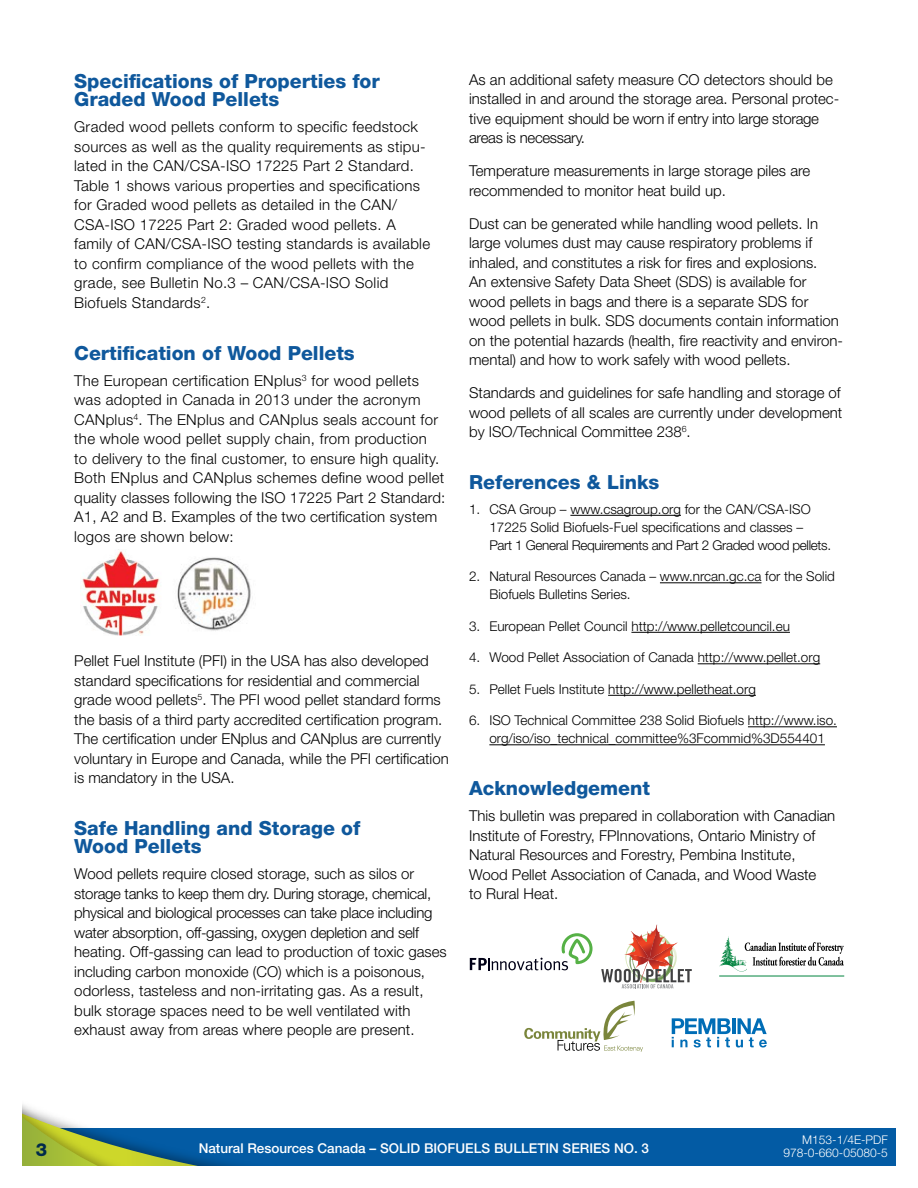
<style>
.page{position:relative;width:918px;height:1188px;background:#fff}
.page>*{position:absolute;margin:0;border:0;box-sizing:border-box;transform-origin:0 0}
.t1{font:800 19.5px/18px "Helvetica Neue LT Std";color:#0f589c}
.t2{font:800 18px "Helvetica Neue LT Std";color:#002a4b}
.body{font:300 15px/19.5px "Helvetica Neue LT Std";color:#000}
.body-2{font:300 15px/19.5px "Helvetica Neue LT Std";letter-spacing:.02em;color:#000}
.t3{font:300 13.5px/18px "Helvetica Neue LT Std";color:#000}
.t4{font:500 13.5px "Helvetica Neue LT Std";color:#fff}
.t5{font:300 12px/13.5px "Helvetica Neue LT Std";color:#fff;text-align:right}
</style>
<div class="page">
<div style="left:14px;top:1129px;width:904px;height:59px;background:#035ba4"></div>
<div style="left:896px;top:1084px;width:22px;height:104px;background:#fff"></div>
<svg style="left:22px;top:1104px;width:343px;height:62px"></svg>
<div style="left:0;top:1084px;width:22px;height:104px;background:#fff"></div>
<div style="left:0;top:1166px;width:918px;height:22px;background:#fff"></div>
<img style="left:80px;top:551px;width:80px;height:84px">
<img style="left:175px;top:557px;width:76px;height:74px">
<hr style="left:570px;top:515px;width:111px;height:1px;background:#000">
<hr style="left:660px;top:582px;width:102px;height:1px;background:#000">
<hr style="left:631px;top:632px;width:159px;height:1px;background:#000">
<hr style="left:698px;top:663px;width:122px;height:1px;background:#000">
<hr style="left:608px;top:695px;width:148px;height:1px;background:#000">
<hr style="left:748px;top:726px;width:89px;height:1px;background:#000">
<hr style="left:489px;top:744px;width:336px;height:1px;background:#000">
<svg style="left:524px;top:1001px;width:119px;height:51px"></svg>
<svg style="left:672px;top:1018px;width:95px;height:30px"></svg>
<svg style="left:470px;top:933px;width:123px;height:37px"></svg>
<svg style="left:601px;top:924px;width:91px;height:64px"></svg>
<hr style="left:719px;top:976px;width:125px;height:1px;background:#00833e">
<svg style="left:720px;top:936px;width:124px;height:36px"></svg>
<h2 class="t1" style="left:74px;top:72px;width:307px">Specifications of Properties for<br>Graded Wood Pellets</h2>
<p class="body-2" style="left:74px;top:117px;width:357px">Graded wood pellets conform to specific feedstock sources as well as the quality requirements as stipu&shy;lated in the CAN/CSA-ISO 17225 Part 2 Standard.<br>Table 1 shows various properties and specifications for Graded wood pellets as detailed in the CAN/ CSA-ISO 17225 Part 2: Graded wood pellets. A family of CAN/CSA-ISO testing standards is available to confirm compliance of the wood pellets with the grade, see Bulletin No.3 – CAN/CSA-ISO Solid Biofuels Standards<sup>2</sup>.</p>
<h2 class="t1" style="left:74px;top:344px;width:282px">Certification of Wood Pellets</h2>
<p class="body-2" style="left:74px;top:371px;width:373px">The European certification ENplus<sup>3</sup> for wood pellets was adopted in Canada in 2013 under the acronym CANplus<sup>4</sup>. The ENplus and CANplus seals account for the whole wood pellet supply chain, from production<br>to delivery to the final customer, to ensure high quality.<br>Both ENplus and CANplus schemes define wood pellet quality classes following the ISO 17225 Part 2 Standard:<br>A1, A2 and B. Examples of the two certification system logos are shown below:</p>
<p class="body" style="left:74px;top:651px;width:376px">Pellet Fuel Institute (PFI) in the USA has also developed standard specifications for residential and commercial grade wood pellets<sup>5</sup>. The PFI wood pellet standard forms the basis of a third party accredited certification program.<br>The certification under ENplus and CANplus are currently voluntary in Europe and Canada, while the PFI certification is mandatory in the USA.</p>
<h2 class="t1" style="left:74px;top:819px;width:288px">Safe Handling and Storage of<br>Wood Pellets</h2>
<p class="body" style="left:74px;top:864px;width:374px">Wood pellets require closed storage, such as silos or storage tanks to keep them dry. During storage, chemical, physical and biological processes can take place including water absorption, off-gassing, oxygen depletion and self heating. Off-gassing can lead to production of toxic gases including carbon monoxide (CO) which is a poisonous, odorless, tasteless and non-irritating gas. As a result, bulk storage spaces need to be well ventilated with exhaust away from areas where people are present.</p>
<p class="body" style="left:469px;top:70px;width:372px">As an additional safety measure CO detectors should be installed in and around the storage area. Personal protec&shy;tive equipment should be worn if entry into large storage areas is necessary.</p>
<p class="body" style="left:469px;top:161px;width:343px">Temperature measurements in large storage piles are recommended to monitor heat build up.</p>
<p class="body" style="left:469px;top:214px;width:376px">Dust can be generated while handling wood pellets. In large volumes dust may cause respiratory problems if inhaled, and constitutes a risk for fires and explosions.<br>An extensive Safety Data Sheet (SDS) is available for wood pellets in bags and there is a separate SDS for wood pellets in bulk. SDS documents contain information on the potential hazards (health, fire reactivity and environ&shy;mental) and how to work safely with wood pellets.</p>
<p class="body" style="left:469px;top:383px;width:375px;text-align:justify">Standards and guidelines for safe handling and storage of wood pellets of all scales are currently under development by ISO/Technical Committee 238<sup>6</sup>.</p>
<h2 class="t1" style="left:469px;top:473px;width:192px">References &amp; Links</h2>
<p class="t3" style="left:489px;top:500px;width:343px;text-indent:-20px">1. CSA Group – www.csagroup.org for the CAN/CSA-ISO<br>17225 Solid Biofuels-Fuel specifications and classes –<br>Part 1 General Requirements and Part 2 Graded wood pellets.</p>
<p class="t3" style="left:489px;top:567px;width:347px;text-indent:-20px">2. Natural Resources Canada – www.nrcan.gc.ca for the Solid<br>Biofuels Bulletins Series.</p>
<p class="t3" style="left:469px;top:617px;width:322px">3. European Pellet Council http://www.pelletcouncil.eu</p>
<p class="t3" style="left:469px;top:648px;width:353px">4. Wood Pellet Association of Canada http://www.pellet.org</p>
<p class="t3" style="left:469px;top:680px;width:288px">5. Pellet Fuels Institute http://www.pelletheat.org</p>
<p class="t3" style="left:489px;top:711px;width:349px;text-indent:-20px">6. ISO Technical Committee 238 Solid Biofuels http://www.iso. org/iso/iso_technical_committee%3Fcommid%3D554401</p>
<h2 class="t1" style="left:469px;top:779px;width:182px">Acknowledgement</h2>
<p class="body" style="left:469px;top:806px;width:368px">This bulletin was prepared in collaboration with Canadian Institute of Forestry, FPInnovations, Ontario Ministry of Natural Resources and Forestry, Pembina Institute, Wood Pellet Association of Canada, and Wood Waste<br>to Rural Heat.</p>
<p class="t2" style="left:36px;top:1139px;width:13px">3</p>
<p class="t4" style="left:199px;top:1140px;width:452px">Natural Resources Canada – SOLID BIOFUELS BULLETIN SERIES NO. 3</p>
<p class="t5" style="left:783px;top:1133px;width:106px">M153-1/4E-PDF<br>978-0-660-05080-5</p>
</div>
